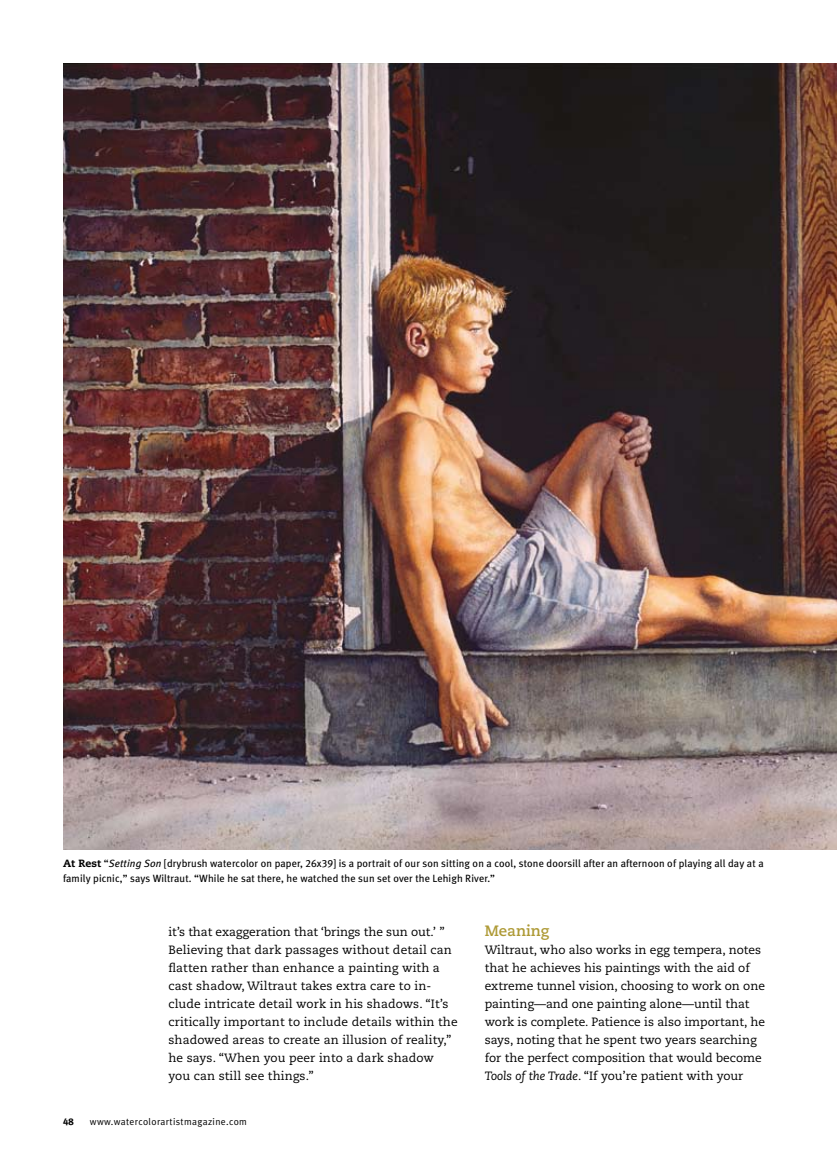
<style>
.page{position:relative;width:837px;height:1161px;background:#fff}
.page>*{position:absolute;margin:0;border:0;box-sizing:border-box;transform-origin:0 0}
.t1{font:700 15px "Caecilia LT Std";color:#ae9a36}
.t2{font:12px/18px "Caecilia LT Std";color:#000}
.t3{font:10.5px/15px "Meta Plus";letter-spacing:.01em;color:#000}
.t4{font:9.75px "Meta Plus Normal";letter-spacing:.035em;color:#000}
.t5{font:9.75px "Meta Plus Bold Caps";color:#000}
.s1{font-family:"Caecilia LT Std";font-weight:800}
.s2{font-style:italic}
.s3{font-family:"Meta Plus Book Caps"}
</style>
<div class="page">
<img style="left:63px;top:63px;width:774px;height:786px">
<p class="t3" style="left:63px;top:856px;width:702px"><span class="s1">At Rest</span> “<span class="s2">Setting Son</span> [drybrush watercolor on paper, <span class="s3">26</span>x<span class="s3">39</span>] is a portrait of our son sitting on a cool, stone doorsill after an afternoon of playing all day at a family picnic,” says Wiltraut. “While he sat there, he watched the sun set over the Lehigh River.”</p>
<p class="t2" style="left:168px;top:923px;width:291px">it’s that exaggeration that ‘brings the sun out.’ ” Believing that dark passages without detail can flatten rather than enhance a painting with a cast shadow, Wiltraut takes extra care to in&shy;clude intricate detail work in his shadows. “It’s critically important to include details within the shadowed areas to create an illusion of reality,” he says. “When you peer into a dark shadow you can still see things.”</p>
<p class="t1" style="left:485px;top:922px;width:66px">Meaning</p>
<p class="t2" style="left:485px;top:941px;width:282px">Wiltraut, who also works in egg tempera, notes that he achieves his paintings with the aid of extreme tunnel vision, choosing to work on one painting—and one painting alone—until that work is complete. Patience is also important, he says, noting that he spent two years searching for the perfect composition that would become <span class="s2">Tools of the Trade</span>. “If you’re patient with your</p>
<p class="t5" style="left:63px;top:1116px;width:12px">48</p>
<p class="t4" style="left:90px;top:1116px;width:158px">www.watercolorartistmagazine.com</p>
</div>
